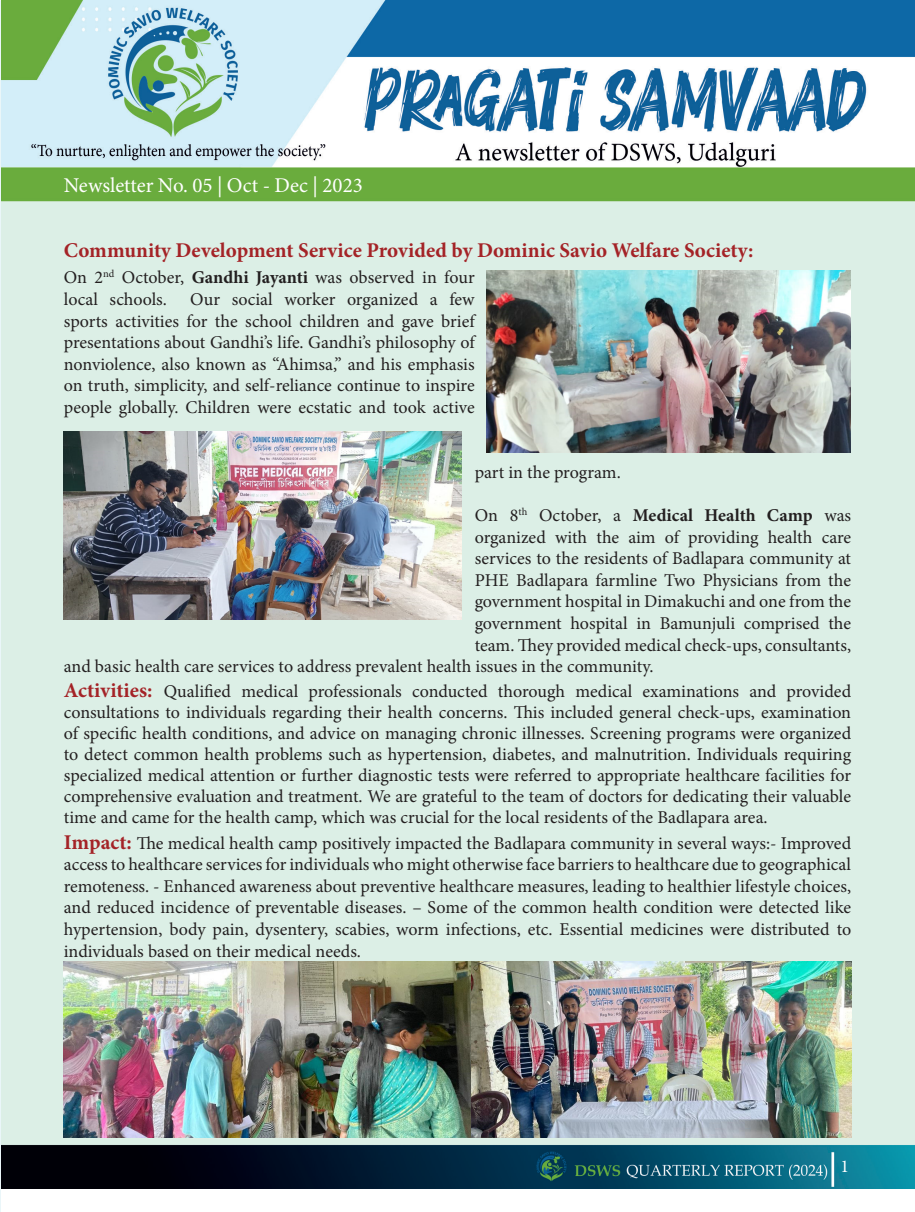
<style>
.page{position:relative;width:915px;height:1212px;background:#fff}
.page>*{position:absolute;margin:0;border:0;box-sizing:border-box;transform-origin:0 0}
.t1{font:700 21px "Minion Pro";color:#a42327}
.t2{font:21px "Minion Pro";color:#fff}
.t3{font:18px/21.6px "Minion Pro";color:#231f20;text-align:justify}
.t4{font:700 18px "Minion Pro";color:#231f20}
.t5{font:18px "Minion Pro";color:#fff}
.s1{font-weight:700}
.s2{font-weight:400}
.s3{font-weight:700;font-size:21px;color:#a42327}
</style>
<div class="page">
<img style="left:0;top:1188px;width:1px;height:24px">
<img style="left:0;top:0;width:914px;height:1188px">
<img style="left:486px;top:271px;width:364px;height:182px">
<img style="left:64px;top:432px;width:397px;height:187px">
<img style="left:64px;top:961px;width:786px;height:176px">
<p class="t2" style="left:64px;top:171px;width:300px">Newsletter No. 05 | Oct - Dec | 2023</p>
<p class="t1" style="left:64px;top:235px;width:690px">Community Development Service Provided by Dominic Savio Welfare Society:</p>
<p class="t3" style="left:64px;top:267px;width:412px">On 2<sup>nd</sup> October, <span class="s1">Gandhi Jayanti</span> was observed in four local schools.</p>
<p class="t3" style="left:64px;top:288px;width:412px;text-indent:126px">Our social worker organized a few sports activities for the school children and gave brief presentations about Gandhi’s life. Gandhi’s philosophy of nonviolence, also known as “Ahimsa,” and his emphasis on truth, simplicity, and self-reliance continue to inspire people globally. Children were ecstatic and took active</p>
<p class="t3" style="left:474px;top:461px;width:147px">part in the program.</p>
<p class="t4" style="left:474px;top:502px;width:378px"><span class="s2">On 8</span><sup>th</sup> <span class="s2">October, a</span> Medical Health Camp <span class="s2">was</span></p>
<p class="t3" style="left:474px;top:526px;width:378px">organized with the aim of providing health care</p>
<p class="t3" style="left:474px;top:548px;width:378px">services to the residents of Badlapara community at</p>
<p class="t3" style="left:474px;top:569px;width:378px">PHE Badlapara farmline Two Physicians from the</p>
<p class="t3" style="left:474px;top:591px;width:378px">government hospital in Dimakuchi and one from the</p>
<p class="t3" style="left:474px;top:612px;width:378px">government hospital in Bamunjuli comprised the</p>
<p class="t3" style="left:474px;top:634px;width:378px">team. They provided medical check-ups, consultants,</p>
<p class="t3" style="left:64px;top:656px;width:591px">and basic health care services to address prevalent health issues in the community.</p>
<p class="t3" style="left:64px;top:681px;width:788px;line-height:21px"><span class="s3">Activities:</span> Qualified medical professionals conducted thorough medical examinations and provided consultations to individuals regarding their health concerns. This included general check-ups, examination of specific health conditions, and advice on managing chronic illnesses. Screening programs were organized to detect common health problems such as hypertension, diabetes, and malnutrition. Individuals requiring specialized medical attention or further diagnostic tests were referred to appropriate healthcare facilities for comprehensive evaluation and treatment. We are grateful to the team of doctors for dedicating their valuable time and came for the health camp, which was crucial for the local residents of the Badlapara area.</p>
<p class="t3" style="left:64px;top:832px;width:788px"><span class="s3">Impact:</span> The medical health camp positively impacted the Badlapara community in several ways:- Improved access to healthcare services for individuals who might otherwise face barriers to healthcare due to geographical remoteness. - Enhanced awareness about preventive healthcare measures, leading to healthier lifestyle choices, and reduced incidence of preventable diseases. – Some of the common health condition were detected like hypertension, body pain, dysentery, scabies, worm infections, etc. Essential medicines were distributed to individuals based on their medical needs.</p>
<p class="t5" style="left:840px;top:1154px;width:10px">1</p>
</div>
